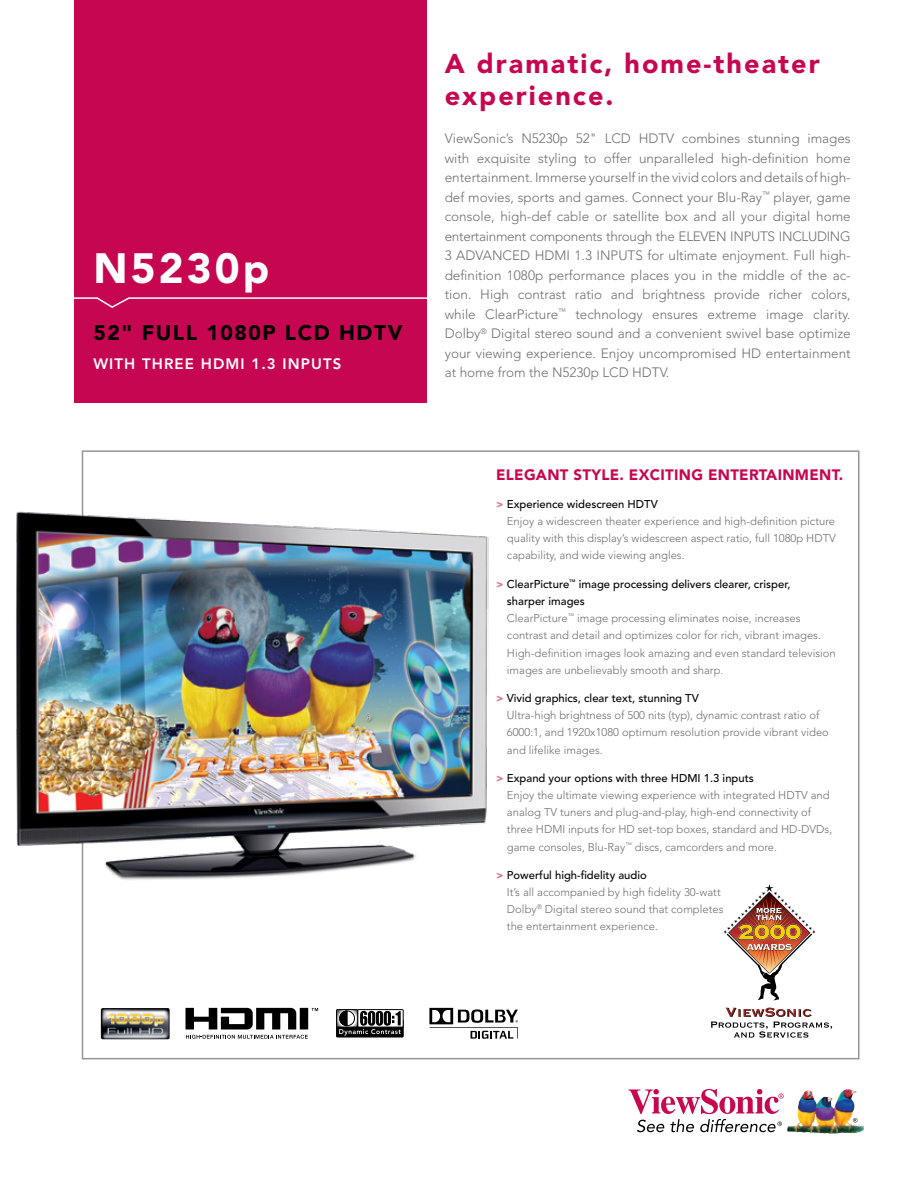
<style>
.page{position:relative;width:918px;height:1188px;background:#fff}
.page>*{position:absolute;margin:0;border:0;box-sizing:border-box;transform-origin:0 0}
.t1{font:900 42px "Avenir";letter-spacing:.075em;color:#fff}
.t2{font:900 27px/32.4px "Avenir";letter-spacing:.075em;color:#c60651}
.t3{font:900 21px "Avenir";letter-spacing:.075em;color:#000}
.t4{font:900 15px "Avenir";letter-spacing:.02em;color:#c60651}
.t5{font:800 15px "Avenir";letter-spacing:.075em;color:#fff}
.t6{font:300 13.5px/19.5px "Avenir";color:#6d6f71;text-align:justify}
.t7{font:300 11.25px/17.2px "Avenir";color:#6d6f71}
.s1{font-weight:900;color:#da7885}
.s2{font-weight:500;color:#000}
</style>
<div class="page">
<div style="left:75px;top:0;width:352px;height:403px;background:#c60651"></div>
<svg style="left:74px;top:297px;width:353px;height:12px"></svg>
<svg style="left:723px;top:884px;width:93px;height:116px"></svg>
<svg style="left:711px;top:1008px;width:121px;height:30px"></svg>
<img style="left:787px;top:1089px;width:77px;height:45px">
<svg style="left:853px;top:1118px;width:4px;height:4px"></svg>
<svg style="left:628px;top:1089px;width:156px;height:43px"></svg>
<img style="left:16px;top:509px;width:472px;height:376px">
<img style="left:101px;top:1008px;width:69px;height:31px;border-radius:2px">
<svg style="left:186px;top:1008px;width:132px;height:21px"></svg>
<svg style="left:186px;top:1035px;width:122px;height:4px"></svg>
<div style="left:335px;top:1008px;width:70px;height:31px;border:3px solid #fff"></div>
<div style="left:336px;top:1019px;width:68px;height:18px;border:1px solid #000"></div>
<svg style="left:336px;top:1009px;width:68px;height:27px;background:#545454"></svg>
<svg style="left:429px;top:1008px;width:89px;height:31px"></svg>
<h1 class="t1" style="left:93px;top:243px;width:177px">N5230p</h1>
<h3 class="t3" style="left:93px;top:320px;width:311px">52" FULL 1080P LCD HDTV</h3>
<h3 class="t5" style="left:93px;top:355px;width:250px">WITH THREE HDMI 1.3 INPUTS</h3>
<h2 class="t2" style="left:445px;top:47px;width:376px">A dramatic, home-theater experience.</h2>
<p class="t6" style="left:445px;top:129px;width:407px">ViewSonic’s N5230p 52" LCD HDTV combines stunning images with exquisite styling to offer unparalleled high-definition home entertainment. Immerse yourself in the vivid colors and details of high&shy;def movies, sports and games. Connect your Blu-Ray<sup>™</sup> player, game console, high-def cable or satellite box and all your digital home entertainment components through the ELEVEN INPUTS INCLUDING 3 ADVANCED HDMI 1.3 INPUTS for ultimate enjoyment. Full high&shy;definition 1080p performance places you in the middle of the ac&shy;tion. High contrast ratio and brightness provide richer colors, while ClearPicture<sup>™</sup> technology ensures extreme image clarity.<br>Dolby<sup>®</sup> Digital stereo sound and a convenient swivel base optimize your viewing experience. Enjoy uncompromised HD entertainment at home from the N5230p LCD HDTV.</p>
<h3 class="t4" style="left:496px;top:466px;width:349px">ELEGANT STYLE. EXCITING ENTERTAINMENT.</h3>
<p class="t7" style="left:507px;top:495px;width:330px;text-indent:-11px"><span class="s1">&gt;</span> <span class="s2">Experience widescreen HDTV<br></span>Enjoy a widescreen theater experience and high-definition picture quality with this display’s widescreen aspect ratio, full 1080p HDTV capability, and wide viewing angles.</p>
<p class="t7" style="left:507px;top:575px;width:330px;text-indent:-11px"><span class="s1">&gt;</span> <span class="s2">ClearPicture</span><sup>™</sup> <span class="s2">image processing delivers clearer, crisper,<br>sharper images<br></span>ClearPicture<sup>™</sup> image processing eliminates noise, increases contrast and detail and optimizes color for rich, vibrant images.<br>High-definition images look amazing and even standard television images are unbelievably smooth and sharp.</p>
<p class="t7" style="left:507px;top:689px;width:324px;text-indent:-11px"><span class="s1">&gt;</span> <span class="s2">Vivid graphics, clear text, stunning TV<br></span>Ultra-high brightness of 500 nits (typ), dynamic contrast ratio of 6000:1, and 1920x1080 optimum resolution provide vibrant video and lifelike images.</p>
<p class="t7" style="left:507px;top:769px;width:327px;text-indent:-11px"><span class="s1">&gt;</span> <span class="s2">Expand your options with three HDMI 1.3 inputs<br></span>Enjoy the ultimate viewing experience with integrated HDTV and analog TV tuners and plug-and-play, high-end connectivity of three HDMI inputs for HD set-top boxes, standard and HD-DVDs, game consoles, Blu-Ray<sup>™</sup> discs, camcorders and more.</p>
<p class="t7" style="left:507px;top:866px;width:218px;text-indent:-11px"><span class="s1">&gt;</span> <span class="s2">Powerful high-fidelity audio<br></span>It’s all accompanied by high fidelity 30-watt Dolby<sup>®</sup> Digital stereo sound that completes the entertainment experience.</p>
</div>
